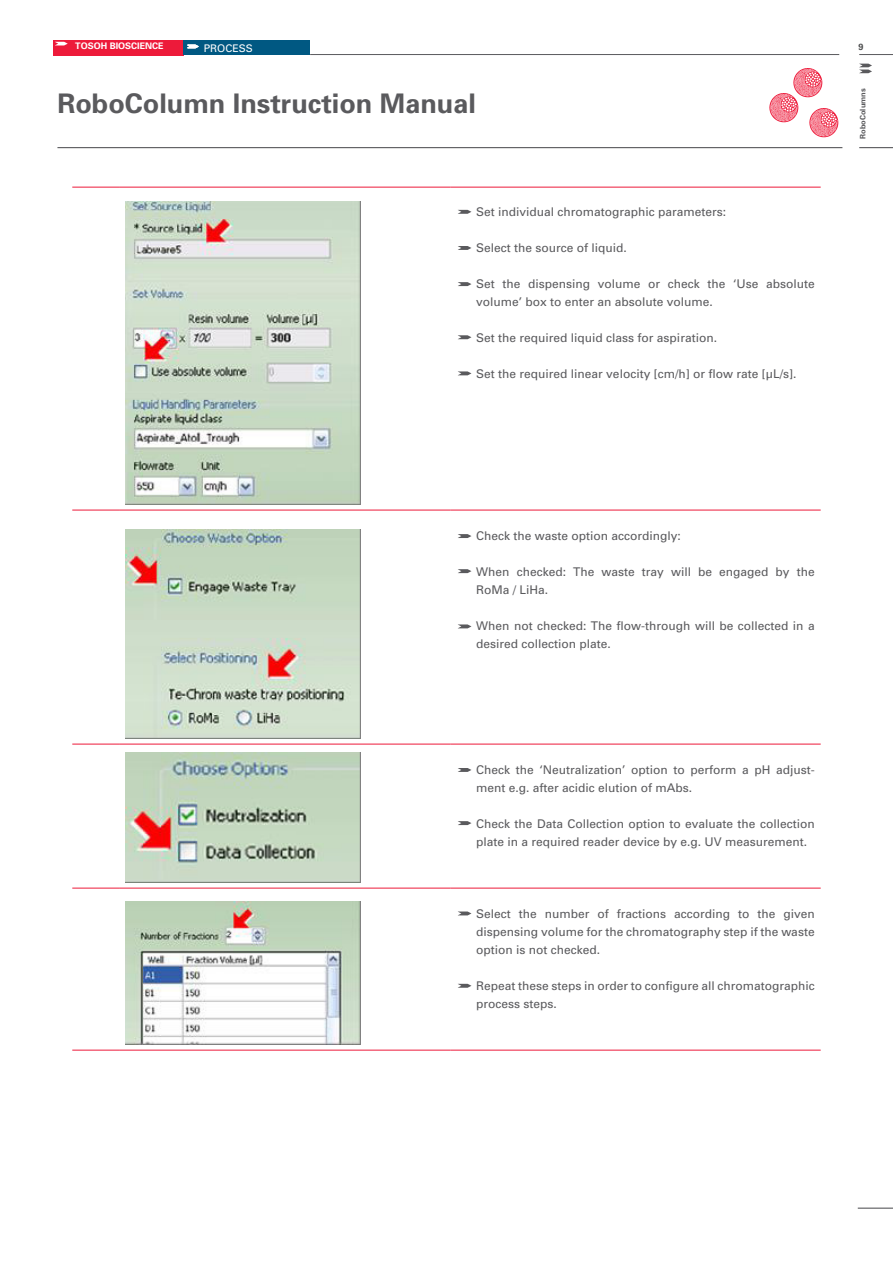
<style>
.page{position:relative;width:893px;height:1263px;background:#fff}
.page>*{position:absolute;margin:0;border:0;box-sizing:border-box;transform-origin:0 0}
.Seitentitel{font:700 27px "Univers";color:#5a5a5d}
.Legende_-_Figures{font:12px/18px "Univers";color:#5a5a5d}
.t1{font:10.5px "Univers";color:#fff}
.t2{font:700 9px "Univers";color:#fff}
.t3{font:700 9px "Univers";color:#4b4c4d}
.t4{font:700 7.5px "Univers";color:#5a5a5d}
</style>
<div class="page">
<hr style="left:858px;top:1207px;width:35px;height:2px;background:#5a5a5d">
<hr style="left:310px;top:54px;width:529px;height:1px;background:#5a5a5d">
<hr style="left:859px;top:54px;width:34px;height:1px;background:#5a5a5d">
<svg style="left:859px;top:64px;width:13px;height:9px"></svg>
<hr style="left:57px;top:147px;width:785px;height:1px;background:#5a5a5d">
<hr style="left:859px;top:147px;width:34px;height:1px;background:#5a5a5d">
<img style="left:793px;top:68px;width:30px;height:30px">
<img style="left:809px;top:108px;width:30px;height:30px">
<img style="left:769px;top:93px;width:30px;height:30px">
<div style="left:53px;top:40px;width:131px;height:15px;background:#ed1a3a"></div>
<svg style="left:55px;top:42px;width:13px;height:3px"></svg>
<div style="left:184px;top:40px;width:126px;height:15px;background:#005882"></div>
<svg style="left:187px;top:44px;width:12px;height:5px"></svg>
<hr style="left:72px;top:187px;width:47px;height:1px;background:#ed1a3a">
<hr style="left:119px;top:187px;width:332px;height:1px;background:#ed1a3a">
<hr style="left:451px;top:187px;width:370px;height:1px;background:#ed1a3a">
<hr style="left:72px;top:510px;width:47px;height:1px;background:#ed1a3a">
<hr style="left:119px;top:510px;width:332px;height:1px;background:#ed1a3a">
<hr style="left:451px;top:510px;width:370px;height:1px;background:#ed1a3a">
<hr style="left:72px;top:744px;width:47px;height:1px;background:#ed1a3a">
<hr style="left:119px;top:744px;width:332px;height:1px;background:#ed1a3a">
<hr style="left:451px;top:744px;width:370px;height:1px;background:#ed1a3a">
<hr style="left:72px;top:888px;width:47px;height:1px;background:#ed1a3a">
<hr style="left:119px;top:888px;width:332px;height:1px;background:#ed1a3a">
<hr style="left:451px;top:888px;width:370px;height:1px;background:#ed1a3a">
<hr style="left:72px;top:1050px;width:47px;height:1px;background:#ed1a3a">
<hr style="left:119px;top:1050px;width:332px;height:1px;background:#ed1a3a">
<hr style="left:451px;top:1050px;width:370px;height:1px;background:#ed1a3a">
<img style="left:125px;top:201px;width:235px;height:303px">
<img style="left:125px;top:530px;width:235px;height:208px">
<img style="left:125px;top:753px;width:235px;height:129px">
<img style="left:125px;top:901px;width:235px;height:143px">
<svg style="left:458px;top:210px;width:13px;height:4px"></svg>
<svg style="left:458px;top:246px;width:13px;height:4px"></svg>
<svg style="left:458px;top:282px;width:13px;height:4px"></svg>
<svg style="left:458px;top:335px;width:13px;height:4px"></svg>
<svg style="left:458px;top:371px;width:13px;height:4px"></svg>
<svg style="left:458px;top:534px;width:13px;height:4px"></svg>
<svg style="left:458px;top:569px;width:13px;height:4px"></svg>
<svg style="left:458px;top:624px;width:13px;height:4px"></svg>
<svg style="left:458px;top:768px;width:13px;height:4px"></svg>
<svg style="left:458px;top:821px;width:13px;height:4px"></svg>
<svg style="left:458px;top:911px;width:13px;height:4px"></svg>
<svg style="left:458px;top:984px;width:13px;height:4px"></svg>
<p class="t2" style="left:75px;top:40px;width:90px">TOSOH BIOSCIENCE</p>
<p class="t1" style="left:204px;top:42px;width:51px">PROCESS</p>
<p class="Seitentitel" style="left:57px;top:86px;width:420px">RoboColumn Instruction Manual</p>
<p class="Legende_-_Figures" style="left:476px;top:203px;width:252px">Set individual chromatographic parameters:</p>
<p class="Legende_-_Figures" style="left:476px;top:239px;width:152px">Select the source of liquid.</p>
<p class="Legende_-_Figures" style="left:476px;top:275px;width:340px">Set the dispensing volume or check the ‘Use absolute volume’ box to enter an absolute volume.</p>
<p class="Legende_-_Figures" style="left:476px;top:329px;width:242px">Set the required liquid class for aspiration.</p>
<p class="Legende_-_Figures" style="left:476px;top:365px;width:322px">Set the required linear velocity [cm/h] or flow rate [µL/s].</p>
<p class="t3" style="left:858px;top:41px;width:7px">9</p>
<p class="t4" style="left:858px;top:139px;width:52px;rotate:-90deg">RoboColumns</p>
<p class="Legende_-_Figures" style="left:476px;top:527px;width:206px">Check the waste option accordingly:</p>
<p class="Legende_-_Figures" style="left:476px;top:563px;width:340px">When checked: The waste tray will be engaged by the<br>RoMa / LiHa.</p>
<p class="Legende_-_Figures" style="left:476px;top:617px;width:340px">When not checked: The flow-through will be collected in a desired collection plate.</p>
<p class="Legende_-_Figures" style="left:476px;top:761px;width:340px">Check the ‘Neutralization’ option to perform a pH adjust&shy;ment e.g. after acidic elution of mAbs.</p>
<p class="Legende_-_Figures" style="left:476px;top:815px;width:340px">Check the Data Collection option to evaluate the collection plate in a required reader device by e.g. UV measurement.</p>
<p class="Legende_-_Figures" style="left:476px;top:905px;width:340px;text-align:justify">Select the number of fractions according to the given dispensing volume for the chromatography step if the waste option is not checked.</p>
<p class="Legende_-_Figures" style="left:476px;top:977px;width:340px">Repeat these steps in order to configure all chromatographic process steps.</p>
</div>
